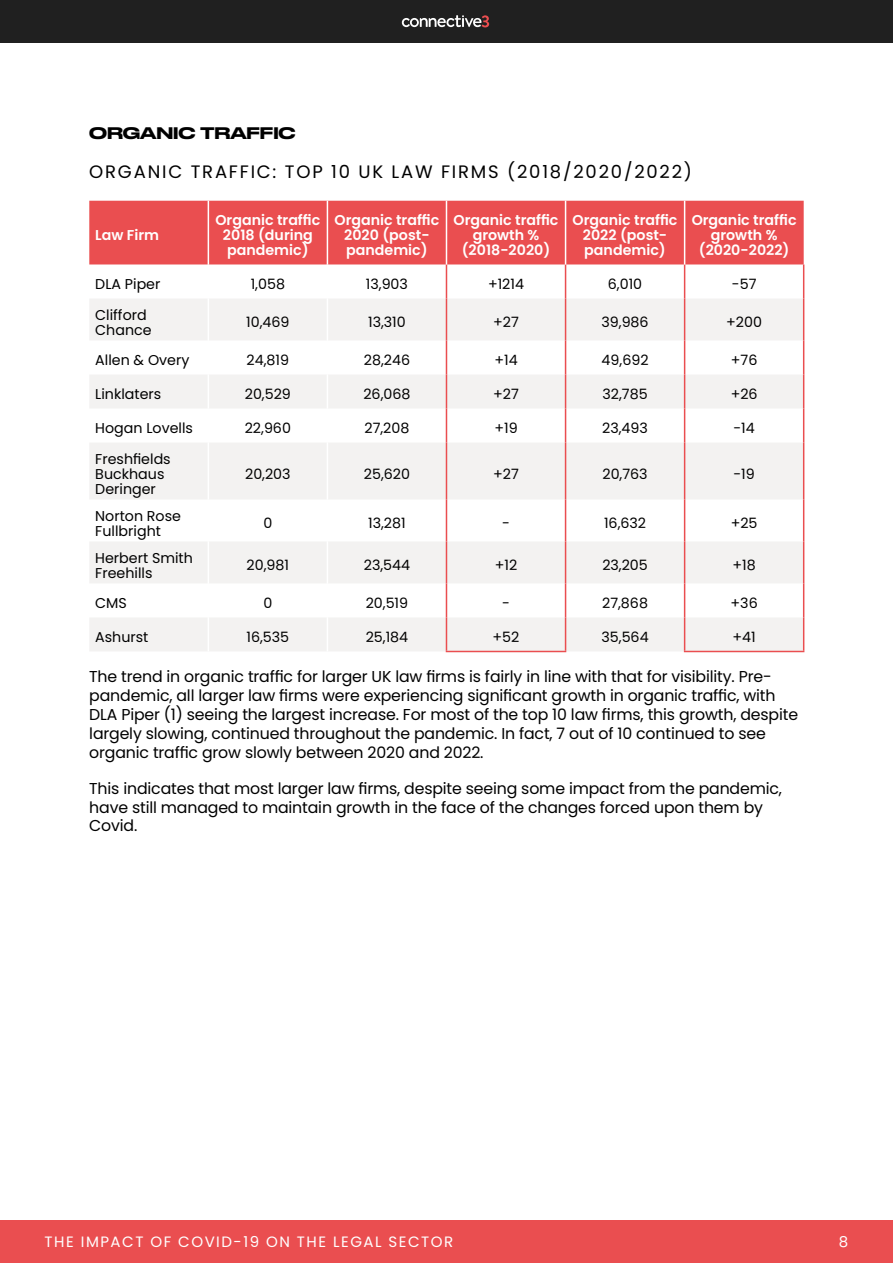
<style>
.page{position:relative;width:893px;height:1263px;background:#fff}
.page>*{position:absolute;margin:0;border:0;box-sizing:border-box;transform-origin:0 0}
.t1{font:18px "Poppins";letter-spacing:.1em;color:#000}
.t2{font:15.75px/18.9px "Poppins";letter-spacing:-.01em;color:#000}
.t3{font:500 15.75px "Druk Wide";letter-spacing:-.01em;color:#000}
.t4{font:15px "Poppins";letter-spacing:.1em;color:#fff}
.t5{font:14.25px/15px "Poppins";color:#000}
.t6{font:600 14.25px/15px "Poppins";color:#fff;text-align:center}
</style>
<div class="page">
<div style="left:0;top:1221px;width:893px;height:42px;background:#ea4e50"></div>
<div style="left:0;top:0;width:893px;height:42px;background:#202020"></div>
<svg style="left:402px;top:15px;width:87px;height:12px"></svg>
<div style="left:89px;top:201px;width:715px;height:63px;background:#ea4e50"></div>
<svg style="left:90px;top:298px;width:713px;height:353px;fill:#f3f2f1"></svg>
<hr style="left:446px;top:264px;width:1px;height:34px;background:#ea4e50">
<hr style="left:565px;top:264px;width:1px;height:34px;background:#ea4e50">
<hr style="left:446px;top:298px;width:1px;height:42px;background:#ea4e50">
<hr style="left:565px;top:298px;width:1px;height:42px;background:#ea4e50">
<hr style="left:446px;top:340px;width:1px;height:34px;background:#ea4e50">
<hr style="left:565px;top:340px;width:1px;height:34px;background:#ea4e50">
<hr style="left:446px;top:374px;width:1px;height:34px;background:#ea4e50">
<hr style="left:565px;top:374px;width:1px;height:34px;background:#ea4e50">
<hr style="left:446px;top:408px;width:1px;height:34px;background:#ea4e50">
<hr style="left:565px;top:408px;width:1px;height:34px;background:#ea4e50">
<hr style="left:446px;top:442px;width:1px;height:57px;background:#ea4e50">
<hr style="left:565px;top:442px;width:1px;height:57px;background:#ea4e50">
<hr style="left:446px;top:499px;width:1px;height:42px;background:#ea4e50">
<hr style="left:565px;top:499px;width:1px;height:42px;background:#ea4e50">
<hr style="left:446px;top:541px;width:1px;height:42px;background:#ea4e50">
<hr style="left:565px;top:541px;width:1px;height:42px;background:#ea4e50">
<hr style="left:446px;top:583px;width:1px;height:34px;background:#ea4e50">
<hr style="left:565px;top:583px;width:1px;height:34px;background:#ea4e50">
<hr style="left:446px;top:617px;width:1px;height:34px;background:#ea4e50">
<hr style="left:565px;top:617px;width:1px;height:34px;background:#ea4e50">
<hr style="left:446px;top:651px;width:120px;height:1px;background:#ea4e50">
<hr style="left:684px;top:264px;width:1px;height:34px;background:#ea4e50">
<hr style="left:803px;top:264px;width:1px;height:34px;background:#ea4e50">
<hr style="left:684px;top:298px;width:1px;height:42px;background:#ea4e50">
<hr style="left:803px;top:298px;width:1px;height:42px;background:#ea4e50">
<hr style="left:684px;top:340px;width:1px;height:34px;background:#ea4e50">
<hr style="left:803px;top:340px;width:1px;height:34px;background:#ea4e50">
<hr style="left:684px;top:374px;width:1px;height:34px;background:#ea4e50">
<hr style="left:803px;top:374px;width:1px;height:34px;background:#ea4e50">
<hr style="left:684px;top:408px;width:1px;height:34px;background:#ea4e50">
<hr style="left:803px;top:408px;width:1px;height:34px;background:#ea4e50">
<hr style="left:684px;top:442px;width:1px;height:57px;background:#ea4e50">
<hr style="left:803px;top:442px;width:1px;height:57px;background:#ea4e50">
<hr style="left:684px;top:499px;width:1px;height:42px;background:#ea4e50">
<hr style="left:803px;top:499px;width:1px;height:42px;background:#ea4e50">
<hr style="left:684px;top:541px;width:1px;height:42px;background:#ea4e50">
<hr style="left:803px;top:541px;width:1px;height:42px;background:#ea4e50">
<hr style="left:684px;top:583px;width:1px;height:34px;background:#ea4e50">
<hr style="left:803px;top:583px;width:1px;height:34px;background:#ea4e50">
<hr style="left:684px;top:617px;width:1px;height:34px;background:#ea4e50">
<hr style="left:803px;top:617px;width:1px;height:34px;background:#ea4e50">
<hr style="left:684px;top:651px;width:120px;height:1px;background:#ea4e50">
<hr style="left:208px;top:201px;width:1px;height:63px;background:#fff">
<hr style="left:327px;top:201px;width:1px;height:63px;background:#fff">
<hr style="left:208px;top:298px;width:1px;height:42px;background:#fff">
<hr style="left:327px;top:298px;width:1px;height:42px;background:#fff">
<hr style="left:208px;top:340px;width:1px;height:34px;background:#fff">
<hr style="left:327px;top:340px;width:1px;height:34px;background:#fff">
<hr style="left:208px;top:374px;width:1px;height:34px;background:#fff">
<hr style="left:327px;top:374px;width:1px;height:34px;background:#fff">
<hr style="left:208px;top:408px;width:1px;height:34px;background:#fff">
<hr style="left:327px;top:408px;width:1px;height:34px;background:#fff">
<hr style="left:208px;top:442px;width:1px;height:57px;background:#fff">
<hr style="left:327px;top:442px;width:1px;height:57px;background:#fff">
<hr style="left:208px;top:499px;width:1px;height:42px;background:#fff">
<hr style="left:327px;top:499px;width:1px;height:42px;background:#fff">
<hr style="left:208px;top:541px;width:1px;height:42px;background:#fff">
<hr style="left:327px;top:541px;width:1px;height:42px;background:#fff">
<hr style="left:208px;top:583px;width:1px;height:34px;background:#fff">
<hr style="left:327px;top:583px;width:1px;height:34px;background:#fff">
<hr style="left:208px;top:617px;width:1px;height:34px;background:#fff">
<hr style="left:327px;top:617px;width:1px;height:34px;background:#fff">
<hr style="left:446px;top:201px;width:1px;height:63px;background:#fff">
<hr style="left:565px;top:201px;width:1px;height:63px;background:#fff">
<hr style="left:684px;top:201px;width:1px;height:63px;background:#fff">
<p class="t3" style="left:89px;top:120px;width:208px">ORGANIC TRAFFIC</p>
<p class="t1" style="left:89px;top:161px;width:604px">ORGANIC TRAFFIC: TOP 10 UK LAW FIRMS (2018/2020/2022)</p>
<p class="t6" style="left:95px;top:228px;width:65px">Law Firm</p>
<p class="t6" style="left:215px;top:213px;width:106px">Organic traffic<br>2018 (during pandemic)</p>
<p class="t6" style="left:334px;top:213px;width:106px">Organic traffic<br>2020 (post&shy;pandemic)</p>
<p class="t6" style="left:454px;top:213px;width:106px">Organic traffic growth % (2018-2020)</p>
<p class="t6" style="left:573px;top:213px;width:106px">Organic traffic<br>2022 (post&shy;pandemic)</p>
<p class="t6" style="left:692px;top:213px;width:106px">Organic traffic growth % (2020-2022)</p>
<p class="t5" style="left:95px;top:277px;width:67px">DLA Piper</p>
<p class="t5" style="left:251px;top:277px;width:36px">1,058</p>
<p class="t5" style="left:366px;top:277px;width:44px">13,903</p>
<p class="t5" style="left:488px;top:277px;width:38px">+1214</p>
<p class="t5" style="left:608px;top:277px;width:36px">6,010</p>
<p class="t5" style="left:732px;top:277px;width:26px">-57</p>
<p class="t5" style="left:95px;top:307px;width:58px">Clifford<br>Chance</p>
<p class="t5" style="left:246px;top:315px;width:45px">10,469</p>
<p class="t5" style="left:368px;top:315px;width:39px">13,310</p>
<p class="t5" style="left:493px;top:315px;width:27px">+27</p>
<p class="t5" style="left:601px;top:315px;width:49px">39,986</p>
<p class="t5" style="left:726px;top:315px;width:37px">+200</p>
<p class="t5" style="left:95px;top:353px;width:96px">Allen &amp; Overy</p>
<p class="t5" style="left:247px;top:353px;width:44px">24,819</p>
<p class="t5" style="left:364px;top:353px;width:48px">28,246</p>
<p class="t5" style="left:494px;top:353px;width:25px">+14</p>
<p class="t5" style="left:602px;top:353px;width:48px">49,692</p>
<p class="t5" style="left:731px;top:353px;width:28px">+76</p>
<p class="t5" style="left:95px;top:387px;width:68px">Linklaters</p>
<p class="t5" style="left:245px;top:387px;width:48px">20,529</p>
<p class="t5" style="left:363px;top:387px;width:49px">26,068</p>
<p class="t5" style="left:493px;top:387px;width:27px">+27</p>
<p class="t5" style="left:602px;top:387px;width:47px">32,785</p>
<p class="t5" style="left:731px;top:387px;width:28px">+26</p>
<p class="t5" style="left:95px;top:421px;width:99px">Hogan Lovells</p>
<p class="t5" style="left:245px;top:421px;width:48px">22,960</p>
<p class="t5" style="left:364px;top:421px;width:46px">27,208</p>
<p class="t5" style="left:494px;top:421px;width:25px">+19</p>
<p class="t5" style="left:602px;top:421px;width:47px">23,493</p>
<p class="t5" style="left:733px;top:421px;width:23px">-14</p>
<p class="t5" style="left:95px;top:451px;width:77px">Freshfields<br>Buckhaus<br>Deringer</p>
<p class="t5" style="left:245px;top:466px;width:47px">20,203</p>
<p class="t5" style="left:364px;top:466px;width:48px">25,620</p>
<p class="t5" style="left:493px;top:466px;width:27px">+27</p>
<p class="t5" style="left:602px;top:466px;width:47px">20,763</p>
<p class="t5" style="left:733px;top:466px;width:23px">-19</p>
<p class="t5" style="left:95px;top:508px;width:87px">Norton Rose<br>Fullbright</p>
<p class="t5" style="left:263px;top:516px;width:10px">0</p>
<p class="t5" style="left:368px;top:516px;width:39px">13,281</p>
<p class="t5" style="left:502px;top:516px;width:9px">-</p>
<p class="t5" style="left:604px;top:516px;width:44px">16,632</p>
<p class="t5" style="left:731px;top:516px;width:28px">+25</p>
<p class="t5" style="left:95px;top:550px;width:99px">Herbert Smith<br>Freehills</p>
<p class="t5" style="left:247px;top:558px;width:44px">20,981</p>
<p class="t5" style="left:364px;top:558px;width:48px">23,544</p>
<p class="t5" style="left:495px;top:558px;width:24px">+12</p>
<p class="t5" style="left:602px;top:558px;width:47px">23,205</p>
<p class="t5" style="left:732px;top:558px;width:25px">+18</p>
<p class="t5" style="left:95px;top:596px;width:33px">CMS</p>
<p class="t5" style="left:263px;top:596px;width:10px">0</p>
<p class="t5" style="left:366px;top:596px;width:44px">20,519</p>
<p class="t5" style="left:502px;top:596px;width:9px">-</p>
<p class="t5" style="left:602px;top:596px;width:47px">27,868</p>
<p class="t5" style="left:730px;top:596px;width:29px">+36</p>
<p class="t5" style="left:95px;top:630px;width:55px">Ashurst</p>
<p class="t5" style="left:246px;top:630px;width:44px">16,535</p>
<p class="t5" style="left:366px;top:630px;width:44px">25,184</p>
<p class="t5" style="left:493px;top:630px;width:28px">+52</p>
<p class="t5" style="left:601px;top:630px;width:49px">35,564</p>
<p class="t5" style="left:732px;top:630px;width:25px">+41</p>
<p class="t2" style="left:89px;top:667px;width:710px">The trend in organic traffic for larger UK law firms is fairly in line with that for visibility. Pre&shy;pandemic, all larger law firms were experiencing significant growth in organic traffic, with DLA Piper (1) seeing the largest increase. For most of the top 10 law firms, this growth, despite largely slowing, continued throughout the pandemic. In fact, 7 out of 10 continued to see organic traffic grow slowly between 2020 and 2022.</p>
<p class="t2" style="left:89px;top:779px;width:694px">This indicates that most larger law firms, despite seeing some impact from the pandemic, have still managed to maintain growth in the face of the changes forced upon them by<br>Covid.</p>
<p class="t4" style="left:45px;top:1233px;width:410px">THE IMPACT OF COVID-19 ON THE LEGAL SECTOR</p>
<p class="t4" style="left:839px;top:1233px;width:11px">8</p>
</div>
